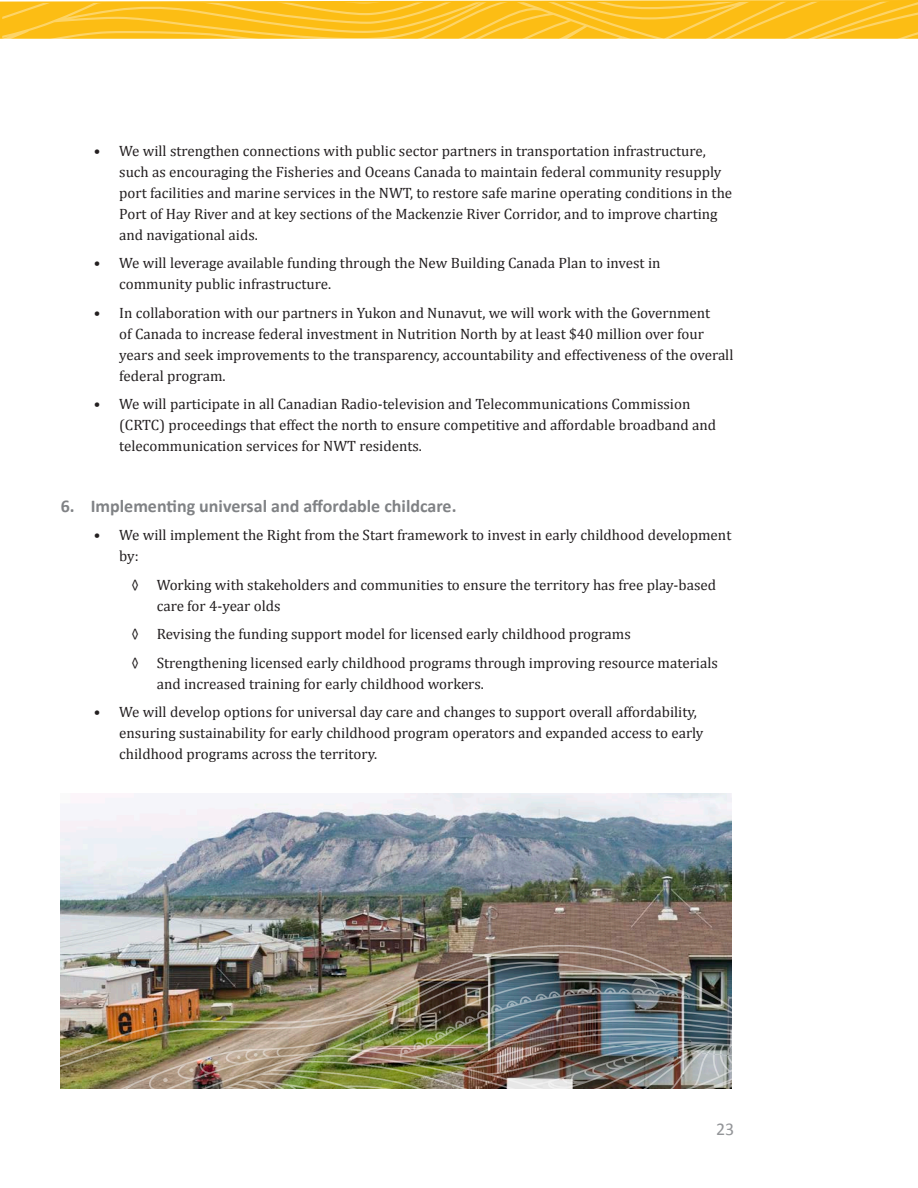
<style>
.page{position:relative;width:918px;height:1188px;background:#fff}
.page>*{position:absolute;margin:0;border:0;box-sizing:border-box;transform-origin:0 0}
.Heading_3{font:700 18px "Calibri";color:#808285}
.t1{font:18px "Calibri";color:#939598}
.t2{font:15px/21px "Cambria";color:#231f20}
</style>
<div class="page">
<img style="left:61px;top:794px;width:671px;height:151px">
<img style="left:61px;top:945px;width:671px;height:144px">
<svg style="left:0;top:0;width:918px;height:39px;background:#fcc229"></svg>
<p class="t2" style="left:119px;top:140px;width:615px;text-indent:-26px">• We will strengthen connections with public sector partners in transportation infrastructure, such as encouraging the Fisheries and Oceans Canada to maintain federal community resupply port facilities and marine services in the NWT, to restore safe marine operating conditions in the Port of Hay River and at key sections of the Mackenzie River Corridor, and to improve charting and navigational aids.</p>
<p class="t2" style="left:119px;top:252px;width:543px;text-indent:-26px">• We will leverage available funding through the New Building Canada Plan to invest in community public infrastructure.</p>
<p class="t2" style="left:119px;top:302px;width:616px;text-indent:-26px">• In collaboration with our partners in Yukon and Nunavut, we will work with the Government<br>of Canada to increase federal investment in Nutrition North by at least $40 million over four years and seek improvements to the transparency, accountability and effectiveness of the overall federal program.</p>
<p class="t2" style="left:119px;top:393px;width:598px;text-indent:-26px">• We will participate in all Canadian Radio-television and Telecommunications Commission (CRTC) proceedings that effect the north to ensure competitive and affordable broadband and telecommunication services for NWT residents.</p>
<p class="Heading_3" style="left:61px;top:494px;width:397px">6. Implementing universal and affordable childcare.</p>
<p class="t2" style="left:119px;top:525px;width:614px;text-indent:-26px">• We will implement the Right from the Start framework to invest in early childhood development by:</p>
<p class="t2" style="left:157px;top:574px;width:561px;text-indent:-26px">◊ Working with stakeholders and communities to ensure the territory has free play-based care for 4-year olds</p>
<p class="t2" style="left:131px;top:624px;width:501px">◊ Revising the funding support model for licensed early childhood programs</p>
<p class="t2" style="left:157px;top:652px;width:563px;text-indent:-26px">◊ Strengthening licensed early childhood programs through improving resource materials and increased training for early childhood workers.</p>
<p class="t2" style="left:119px;top:702px;width:586px;text-indent:-26px">• We will develop options for universal day care and changes to support overall affordability, ensuring sustainability for early childhood program operators and expanded access to early childhood programs across the territory.</p>
<p class="t1" style="left:716px;top:1117px;width:20px">23</p>
</div>
